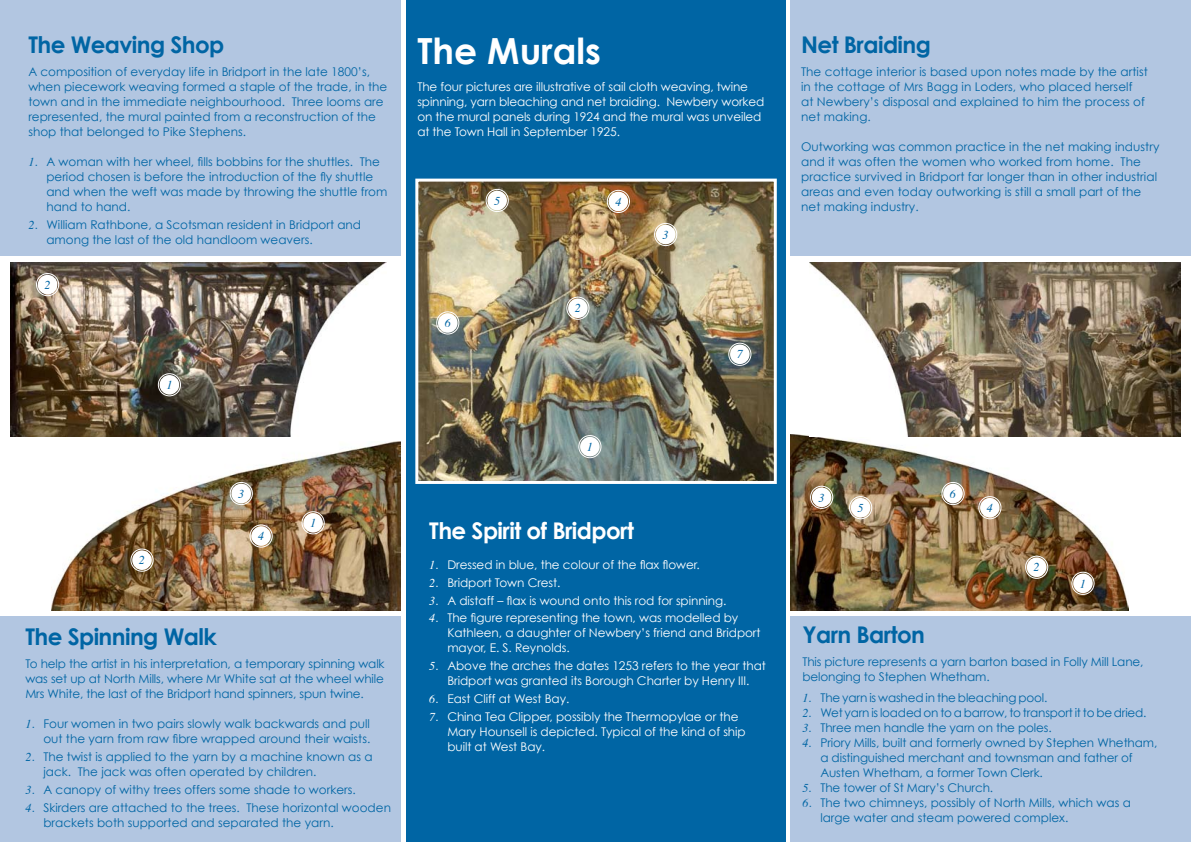
<style>
.page{position:relative;width:1191px;height:842px;background:#fff}
.page>*{position:absolute;margin:0;border:0;box-sizing:border-box;transform-origin:0 0}
.t1{font:700 36px "Century Gothic";color:#fff}
.t2{font:700 23px "Century Gothic";letter-spacing:-.025em;color:#0065a4}
.t3{font:700 23px "Century Gothic";letter-spacing:-.025em;color:#fff}
.t4{font:12px/15px "Century Gothic";color:#0065a4}
.t5{font:12px/15px "Century Gothic";letter-spacing:-.005em;color:#fff}
.t6{font:italic 12px "Times";color:#0065a4}
.s1{font-family:"Times";font-style:italic}
</style>
<div class="page">
<div style="left:791px;top:0;width:400px;height:842px;background:#b2c6e1"></div>
<div style="left:0;top:0;width:400px;height:842px;background:#b2c6e1"></div>
<div style="left:0;top:256px;width:1191px;height:359px;background:#fff"></div>
<div style="left:405px;top:0;width:380px;height:842px;background:#0065a4"></div>
<img style="left:791px;top:435px;width:338px;height:176px">
<img style="left:11px;top:262px;width:375px;height:175px">
<img style="left:809px;top:262px;width:371px;height:175px">
<img style="left:51px;top:442px;width:349px;height:168px">
<img style="left:419px;top:183px;width:354px;height:297px">
<div style="left:415px;top:179px;width:362px;height:305px;border:3px solid #fff"></div>
<div style="left:580px;top:437px;width:19px;height:19px;background:#fff;border-radius:50%"></div>
<div style="left:578px;top:435px;width:23px;height:23px;border:1px solid #fff;border-radius:50%"></div>
<div style="left:568px;top:298px;width:19px;height:20px;background:#fff;border-radius:50%"></div>
<div style="left:566px;top:297px;width:23px;height:23px;border:1px solid #fff;border-radius:50%"></div>
<div style="left:656px;top:225px;width:19px;height:19px;background:#fff;border-radius:50%"></div>
<div style="left:654px;top:223px;width:23px;height:23px;border:1px solid #fff;border-radius:50%"></div>
<div style="left:608px;top:192px;width:20px;height:19px;background:#fff;border-radius:50%"></div>
<div style="left:607px;top:190px;width:23px;height:23px;border:1px solid #fff;border-radius:50%"></div>
<div style="left:487px;top:191px;width:20px;height:19px;background:#fff;border-radius:50%"></div>
<div style="left:485px;top:189px;width:24px;height:23px;border:1px solid #fff;border-radius:50%"></div>
<div style="left:438px;top:313px;width:19px;height:20px;background:#fff;border-radius:50%"></div>
<div style="left:436px;top:311px;width:23px;height:23px;border:1px solid #fff;border-radius:50%"></div>
<div style="left:730px;top:344px;width:19px;height:20px;background:#fff;border-radius:50%"></div>
<div style="left:728px;top:343px;width:23px;height:23px;border:1px solid #fff;border-radius:50%"></div>
<div style="left:160px;top:375px;width:19px;height:20px;background:#fff;border-radius:50%"></div>
<div style="left:158px;top:373px;width:23px;height:23px;border:1px solid #fff;border-radius:50%"></div>
<div style="left:38px;top:275px;width:19px;height:19px;background:#fff;border-radius:50%"></div>
<div style="left:36px;top:273px;width:23px;height:23px;border:1px solid #fff;border-radius:50%"></div>
<div style="left:231px;top:484px;width:20px;height:19px;background:#fff;border-radius:50%"></div>
<div style="left:230px;top:482px;width:23px;height:23px;border:1px solid #fff;border-radius:50%"></div>
<div style="left:251px;top:526px;width:20px;height:20px;background:#fff;border-radius:50%"></div>
<div style="left:249px;top:524px;width:24px;height:24px;border:1px solid #fff;border-radius:50%"></div>
<div style="left:851px;top:498px;width:19px;height:19px;background:#fff;border-radius:50%"></div>
<div style="left:849px;top:496px;width:23px;height:23px;border:1px solid #fff;border-radius:50%"></div>
<div style="left:943px;top:484px;width:19px;height:19px;background:#fff;border-radius:50%"></div>
<div style="left:941px;top:482px;width:23px;height:23px;border:1px solid #fff;border-radius:50%"></div>
<div style="left:303px;top:513px;width:20px;height:20px;background:#fff;border-radius:50%"></div>
<div style="left:301px;top:511px;width:24px;height:23px;border:1px solid #fff;border-radius:50%"></div>
<div style="left:132px;top:550px;width:20px;height:20px;background:#fff;border-radius:50%"></div>
<div style="left:130px;top:548px;width:24px;height:24px;border:1px solid #fff;border-radius:50%"></div>
<div style="left:812px;top:488px;width:19px;height:19px;background:#fff;border-radius:50%"></div>
<div style="left:810px;top:486px;width:23px;height:23px;border:1px solid #fff;border-radius:50%"></div>
<div style="left:980px;top:498px;width:19px;height:19px;background:#fff;border-radius:50%"></div>
<div style="left:978px;top:496px;width:23px;height:23px;border:1px solid #fff;border-radius:50%"></div>
<div style="left:1073px;top:573px;width:19px;height:20px;background:#fff;border-radius:50%"></div>
<div style="left:1071px;top:572px;width:23px;height:23px;border:1px solid #fff;border-radius:50%"></div>
<div style="left:1026px;top:557px;width:20px;height:20px;background:#fff;border-radius:50%"></div>
<div style="left:1025px;top:556px;width:23px;height:23px;border:1px solid #fff;border-radius:50%"></div>
<h2 class="t2" style="left:28px;top:30px;width:198px">The Weaving Shop</h2>
<p class="t4" style="left:28px;top:64px;width:360px">A composition of everyday life in Bridport in the late 1800’s, when piecework weaving formed a staple of the trade, in the town and in the immediate neighbourhood. Three looms are represented, the mural painted from a reconstruction of the shop that belonged to Pike Stephens.</p>
<p class="t4" style="left:46px;top:154px;width:342px;text-indent:-18px"><span class="s1">1.</span> A woman with her wheel, fills bobbins for the shuttles. The period chosen is before the introduction of the fly shuttle and when the weft was made by throwing the shuttle from hand to hand.</p>
<p class="t4" style="left:46px;top:217px;width:316px;text-indent:-18px"><span class="s1">2.</span> William Rathbone, a Scotsman resident in Bridport and among the last of the old handloom weavers.</p>
<p class="t6" style="left:45px;top:274px;width:7px">2</p>
<p class="t6" style="left:166px;top:375px;width:7px">1</p>
<p class="t6" style="left:139px;top:550px;width:7px">2</p>
<p class="t6" style="left:238px;top:483px;width:7px">3</p>
<p class="t6" style="left:258px;top:526px;width:7px">4</p>
<p class="t6" style="left:310px;top:513px;width:7px">1</p>
<h2 class="t2" style="left:25px;top:622px;width:193px">The Spinning Walk</h2>
<p class="t4" style="left:25px;top:656px;width:361px;text-align:justify">To help the artist in his interpretation, a temporary spinning walk was set up at North Mills, where Mr White sat at the wheel while Mrs White, the last of the Bridport hand spinners, spun twine.</p>
<p class="t4" style="left:25px;top:716px;width:346px;text-align:right"><span class="s1">1.</span> Four women in two pairs slowly walk backwards and pull out the yarn from raw fibre wrapped around their waists.</p>
<p class="t4" style="left:43px;top:749px;width:331px;text-indent:-18px"><span class="s1">2.</span> The twist is applied to the yarn by a machine known as a jack. The jack was often operated by children.</p>
<p class="t4" style="left:25px;top:782px;width:332px"><span class="s1">3.</span> A canopy of withy trees offers some shade to workers.</p>
<p class="t4" style="left:43px;top:799px;width:349px;text-indent:-18px"><span class="s1">4.</span> Skirders are attached to the trees. These horizontal wooden brackets both supported and separated the yarn.</p>
<h1 class="t1" style="left:417px;top:28px;width:185px">The Murals</h1>
<p class="t5" style="left:417px;top:79px;width:348px">The four pictures are illustrative of sail cloth weaving, twine spinning, yarn bleaching and net braiding. Newbery worked on the mural panels during 1924 and the mural was unveiled at the Town Hall in September 1925.</p>
<p class="t6" style="left:445px;top:313px;width:7px">6</p>
<p class="t6" style="left:494px;top:190px;width:7px">5</p>
<p class="t6" style="left:615px;top:191px;width:7px">4</p>
<p class="t6" style="left:575px;top:298px;width:7px">2</p>
<p class="t6" style="left:662px;top:224px;width:7px">3</p>
<p class="t6" style="left:587px;top:436px;width:7px">1</p>
<p class="t6" style="left:737px;top:344px;width:7px">7</p>
<h2 class="t3" style="left:429px;top:516px;width:206px">The Spirit of Bridport</h2>
<p class="t5" style="left:429px;top:557px;width:272px"><span class="s1">1.</span> Dressed in blue, the colour of the flax flower.</p>
<p class="t5" style="left:429px;top:575px;width:133px"><span class="s1">2.</span> Bridport Town Crest.</p>
<p class="t5" style="left:429px;top:592px;width:299px"><span class="s1">3.</span> A distaff – flax is wound onto this rod for spinning.</p>
<p class="t5" style="left:447px;top:610px;width:315px;text-indent:-18px"><span class="s1">4.</span> The figure representing the town, was modelled by<br>Kathleen, a daughter of Newbery’s friend and Bridport mayor, E. S. Reynolds.</p>
<p class="t5" style="left:429px;top:658px;width:338px;text-align:center"><span class="s1">5.</span> Above the arches the dates 1253 refers to the year that<br>Bridport was granted its Borough Charter by Henry III.</p>
<p class="t5" style="left:429px;top:691px;width:142px"><span class="s1">6.</span> East Cliff at West Bay.</p>
<p class="t5" style="left:447px;top:709px;width:300px;text-indent:-18px"><span class="s1">7.</span> China Tea Clipper, possibly the Thermopylae or the<br>Mary Hounsell is depicted. Typical of the kind of ship built at West Bay.</p>
<h2 class="t2" style="left:801px;top:30px;width:131px">Net Braiding</h2>
<p class="t4" style="left:801px;top:64px;width:348px">The cottage interior is based upon notes made by the artist in the cottage of Mrs Bagg in Loders, who placed herself<br>at Newbery’s disposal and explained to him the process of net making.</p>
<p class="t4" style="left:801px;top:139px;width:360px">Outworking was common practice in the net making industry and it was often the women who worked from home. The practice survived in Bridport far longer than in other industrial areas and even today outworking is still a small part of the net making industry.</p>
<p class="t6" style="left:818px;top:487px;width:7px">3</p>
<p class="t6" style="left:857px;top:497px;width:7px">5</p>
<p class="t6" style="left:950px;top:483px;width:7px">6</p>
<p class="t6" style="left:986px;top:497px;width:7px">4</p>
<p class="t6" style="left:1033px;top:557px;width:7px">2</p>
<p class="t6" style="left:1080px;top:573px;width:7px">1</p>
<h2 class="t2" style="left:802px;top:620px;width:124px">Yarn Barton</h2>
<p class="t4" style="left:802px;top:654px;width:343px">This picture represents a yarn barton based in Folly Mill Lane, belonging to Stephen Whetham.</p>
<p class="t4" style="left:802px;top:690px;width:247px"><span class="s1">1.</span> The yarn is washed in the bleaching pool.</p>
<p class="t4" style="left:802px;top:705px;width:346px"><span class="s1">2.</span> Wet yarn is loaded on to a barrow, to transport it to be dried.</p>
<p class="t4" style="left:802px;top:720px;width:251px"><span class="s1">3.</span> Three men handle the yarn on the poles.</p>
<p class="t4" style="left:820px;top:735px;width:338px;text-indent:-18px"><span class="s1">4.</span> Priory Mills, built and formerly owned by Stephen Whetham, a distinguished merchant and townsman and father of<br>Austen Whetham, a former Town Clerk.</p>
<p class="t4" style="left:802px;top:780px;width:192px"><span class="s1">5.</span> The tower of St Mary’s Church.</p>
<p class="t4" style="left:820px;top:795px;width:312px;text-indent:-18px"><span class="s1">6.</span> The two chimneys, possibly of North Mills, which was a large water and steam powered complex.</p>
</div>
